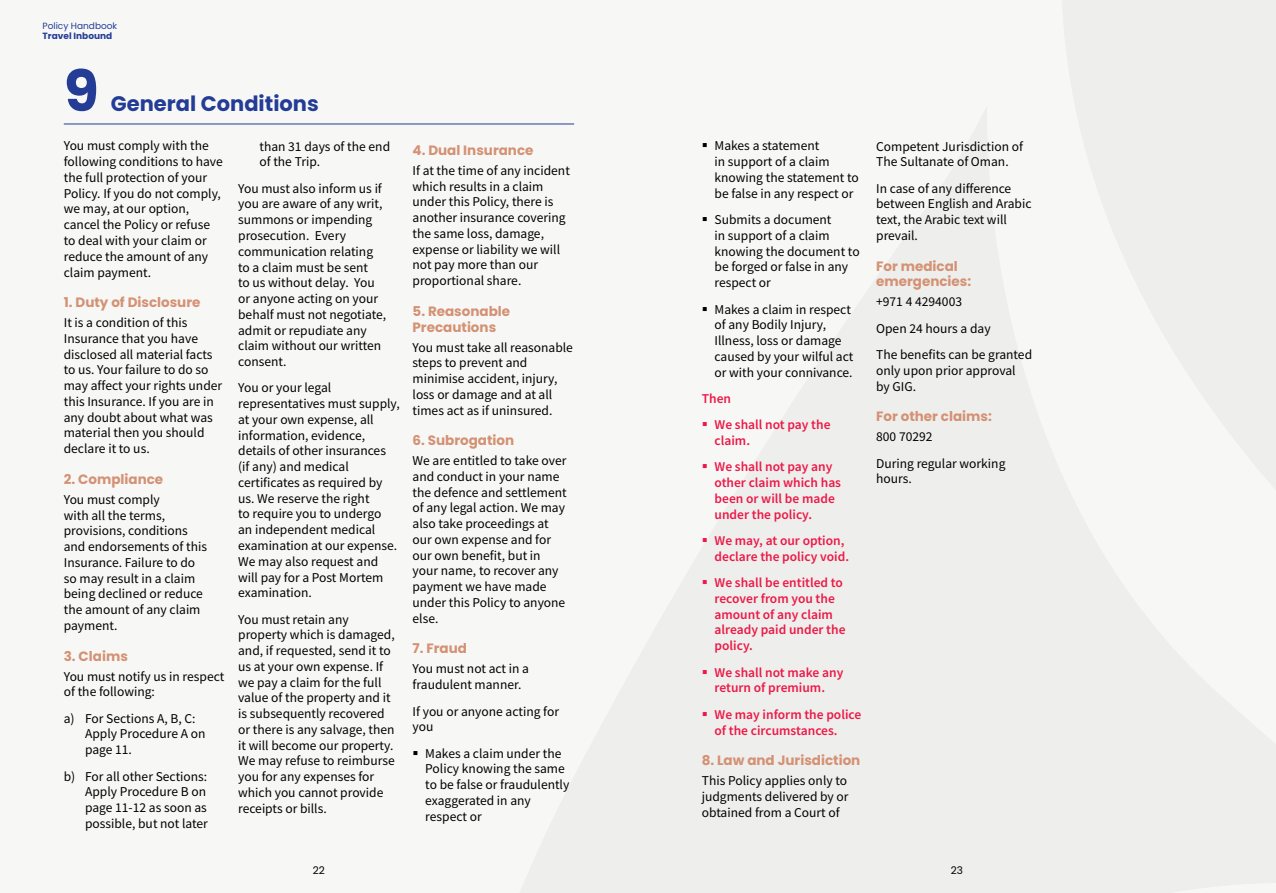
<style>
.page{position:relative;width:1276px;height:893px;background:#f7f8f6}
.page>*{position:absolute;margin:0;border:0;box-sizing:border-box;transform-origin:0 0}
.t1{font:700 56.85px "Poppins";color:#243c96}
.t2{font:700 21px "Poppins";color:#243c96}
.t3{font:13.5px/15.8px "Source Sans Pro";color:#000}
.t4{font:600 13.5px/15.8px "Source Sans Pro";color:#ed1846}
.t5{font:700 13.5px/15.8px "Poppins";color:#d49174}
.t6{font:10.5px "Poppins";color:#000}
.t7{font:9px "Poppins";color:#243c96}
.t8{font:700 9px "Poppins";color:#243c96}
</style>
<div class="page">
<hr style="left:64px;top:124px;width:510px;height:1px;background:#243c96">
<p class="t7" style="left:43px;top:20px;width:76px">Policy Handbook</p>
<p class="t8" style="left:43px;top:31px;width:71px">Travel Inbound</p>
<h1 class="t1" style="left:64px;top:58px;width:36px">9</h1>
<h2 class="t2" style="left:111px;top:91px;width:209px">General Conditions</h2>
<p class="t3" style="left:64px;top:138px;width:160px">You must comply with the following conditions to have the full protection of your<br>Policy. If you do not comply, we may, at our option, cancel the Policy or refuse to deal with your claim or reduce the amount of any claim payment.</p>
<p class="t5" style="left:64px;top:295px;width:138px">1. Duty of Disclosure</p>
<p class="t3" style="left:64px;top:315px;width:160px">It is a condition of this<br>Insurance that you have disclosed all material facts to us. Your failure to do so may affect your rights under this Insurance. If you are in any doubt about what was material then you should declare it to us.</p>
<p class="t5" style="left:64px;top:471px;width:101px">2. Compliance</p>
<p class="t3" style="left:64px;top:491px;width:145px">You must comply<br>with all the terms, provisions, conditions and endorsements of this<br>Insurance. Failure to do so may result in a claim being declined or reduce the amount of any claim payment.</p>
<p class="t5" style="left:64px;top:648px;width:66px">3. Claims</p>
<p class="t3" style="left:64px;top:668px;width:162px">You must notify us in respect of the following:</p>
<p class="t3" style="left:85px;top:710px;width:122px;text-indent:-21px">a) For Sections A, B, C:<br>Apply Procedure A on page 11.</p>
<p class="t3" style="left:85px;top:768px;width:124px;text-indent:-21px">b) For all other Sections:<br>Apply Procedure B on page 11-12 as soon as possible, but not later</p>
<p class="t3" style="left:259px;top:138px;width:132px">than 31 days of the end of the Trip.</p>
<p class="t3" style="left:238px;top:180px;width:149px">You must also inform us if you are aware of any writ, summons or impending prosecution. Every communication relating to a claim must be sent<br>to us without delay. You or anyone acting on your behalf must not negotiate, admit or repudiate any claim without our written consent.</p>
<p class="t3" style="left:238px;top:380px;width:163px">You or your legal representatives must supply, at your own expense, all information, evidence, details of other insurances (if any) and medical certificates as required by us. We reserve the right<br>to require you to undergo<br>an independent medical examination at our expense.<br>We may also request and will pay for a Post Mortem examination.</p>
<p class="t3" style="left:238px;top:611px;width:158px">You must retain any property which is damaged, and, if requested, send it to us at your own expense. If we pay a claim for the full value of the property and it is subsequently recovered or there is any salvage, then it will become our property.<br>We may refuse to reimburse you for any expenses for which you cannot provide receipts or bills.</p>
<p class="t5" style="left:412px;top:142px;width:122px">4. Dual Insurance</p>
<p class="t3" style="left:412px;top:162px;width:159px">If at the time of any incident which results in a claim under this Policy, there is another insurance covering the same loss, damage, expense or liability we will not pay more than our proportional share.</p>
<p class="t5" style="left:412px;top:303px;width:99px">5. Reasonable<br>Precautions</p>
<p class="t3" style="left:412px;top:339px;width:162px">You must take all reasonable steps to prevent and minimise accident, injury, loss or damage and at all times act as if uninsured.</p>
<p class="t5" style="left:412px;top:433px;width:103px">6. Subrogation</p>
<p class="t3" style="left:412px;top:453px;width:156px">We are entitled to take over and conduct in your name the defence and settlement of any legal action. We may also take proceedings at our own expense and for our own benefit, but in your name, to recover any payment we have made under this Policy to anyone else.</p>
<p class="t5" style="left:412px;top:641px;width:56px">7. Fraud</p>
<p class="t3" style="left:412px;top:661px;width:118px">You must not act in a fraudulent manner.</p>
<p class="t3" style="left:412px;top:703px;width:148px">If you or anyone acting for you</p>
<p class="t3" style="left:425px;top:745px;width:146px">Makes a claim under the<br>Policy knowing the same to be false or fraudulently exaggerated in any respect or</p>
<p class="t3" style="left:714px;top:138px;width:146px">Makes a statement<br>in support of a claim knowing the statement to be false in any respect or</p>
<p class="t3" style="left:714px;top:212px;width:147px">Submits a document<br>in support of a claim knowing the document to be forged or false in any respect or</p>
<p class="t3" style="left:714px;top:301px;width:140px">Makes a claim in respect of any Bodily Injury,<br>Illness, loss or damage caused by your wilful act or with your connivance.</p>
<p class="t4" style="left:714px;top:385px;width:117px;line-height:26.4px;text-indent:-13px">Then<br>We shall not pay the</p>
<p class="t4" style="left:714px;top:427px;width:119px;line-height:26.4px">claim.<br>We shall not pay any</p>
<p class="t4" style="left:714px;top:475px;width:128px">other claim which has been or will be made under the policy.</p>
<p class="t4" style="left:714px;top:533px;width:136px">We may, at our option, declare the policy void.</p>
<p class="t4" style="left:714px;top:575px;width:132px">We shall be entitled to recover from you the amount of any claim already paid under the policy.</p>
<p class="t4" style="left:714px;top:664px;width:130px">We shall not make any return of premium.</p>
<p class="t4" style="left:714px;top:706px;width:148px">We may inform the police of the circumstances.</p>
<p class="t5" style="left:702px;top:753px;width:160px">8. Law and Jurisdiction</p>
<p class="t3" style="left:702px;top:773px;width:148px;text-align:justify">This Policy applies only to judgments delivered by or obtained from a Court of</p>
<p class="t3" style="left:876px;top:138px;width:148px">Competent Jurisdiction of<br>The Sultanate of Oman.</p>
<p class="t3" style="left:876px;top:180px;width:157px">In case of any difference between English and Arabic text, the Arabic text will prevail.</p>
<p class="t5" style="left:876px;top:258px;width:97px">For medical emergencies:</p>
<p class="t3" style="left:876px;top:289px;width:157px;line-height:26.4px">+971 4 4294003<br>Open 24 hours a day<br>The benefits can be granted</p>
<p class="t3" style="left:876px;top:362px;width:141px">only upon prior approval by GIG.</p>
<p class="t5" style="left:876px;top:409px;width:117px">For other claims:</p>
<p class="t3" style="left:876px;top:423px;width:131px;line-height:26.4px">800 70292<br>During regular working</p>
<p class="t3" style="left:876px;top:471px;width:37px">hours.</p>
<p class="t6" style="left:313px;top:864px;width:14px">22</p>
<p class="t6" style="left:951px;top:864px;width:14px">23</p>
</div>
